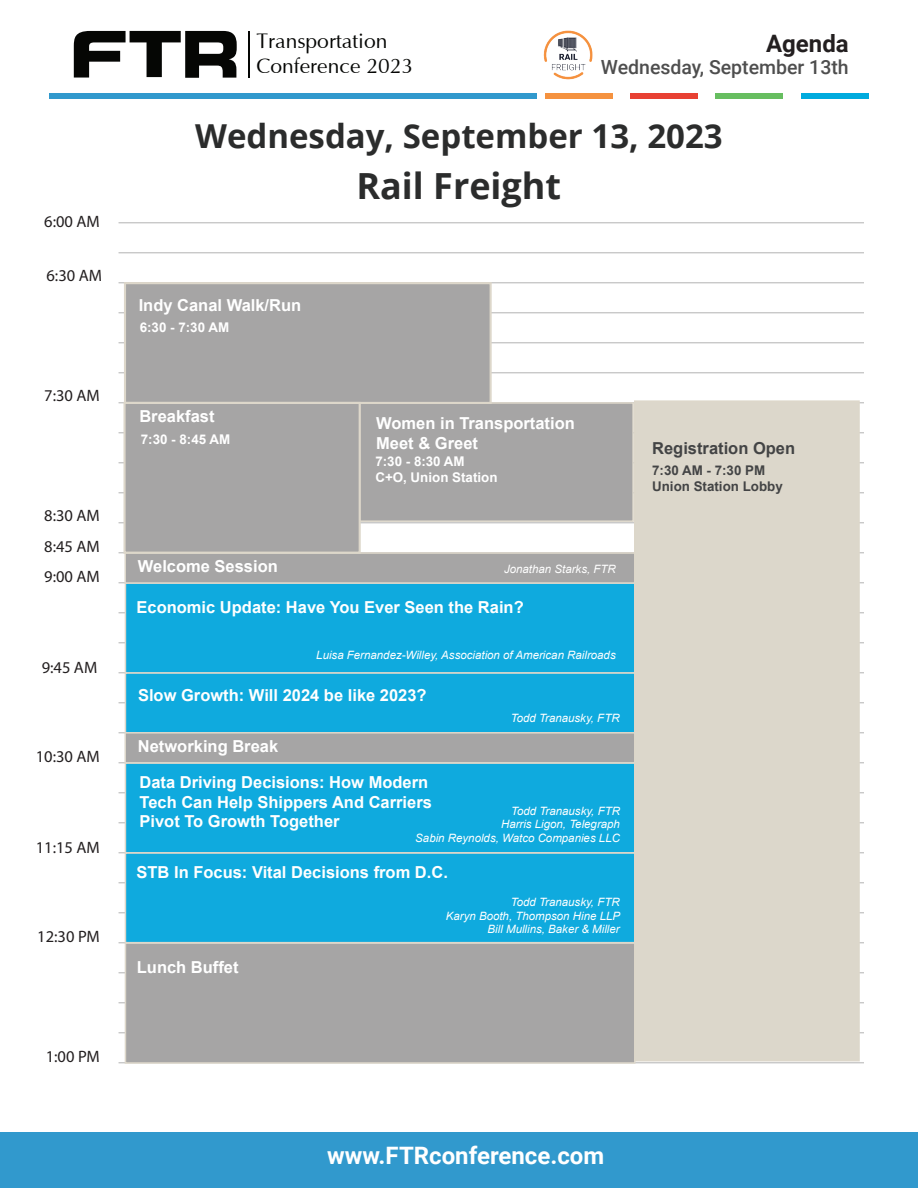
<style>
.page{position:relative;width:918px;height:1188px;background:#fff}
.page>*{position:absolute;margin:0;border:0;box-sizing:border-box;transform-origin:0 0}
.t1{font:700 36px "Open Sans";color:#2b2c2c}
.t2{font:700 33px "Open Sans";color:#2b2c2c}
.t3{font:700 24px "Roboto";color:#fff}
.t4{font:700 24px "Roboto";color:#231f20}
.t5{font:21px/25.3px "Optima";color:#050604}
.t6{font:500 19.5px "Roboto";color:#4e4e4e}
.t7{font:700 16.5px/19.5px "Arial";color:#fff}
.t8{font:16.5px "Myriad Pro";color:#231f20}
.t9{font:700 16.5px "Arial";color:#434445}
.t10{font:700 13.35px/15.8px "Arial";color:#fff}
.t11{font:700 13.35px/15.8px "Arial";color:#434445}
.t12{font:italic 11.55px/13.6px "Arial";color:#fff;text-align:right}
</style>
<div class="page">
<div style="left:0;top:1132px;width:918px;height:56px;background:#3199cd"></div>
<hr style="left:119px;top:282px;width:745px;height:1px;background:#b2b2b2">
<hr style="left:119px;top:312px;width:745px;height:1px;background:#b2b2b2">
<hr style="left:119px;top:222px;width:745px;height:1px;background:#b2b2b2">
<hr style="left:119px;top:252px;width:745px;height:1px;background:#b2b2b2">
<hr style="left:119px;top:342px;width:745px;height:1px;background:#b2b2b2">
<hr style="left:119px;top:372px;width:745px;height:1px;background:#b2b2b2">
<hr style="left:119px;top:402px;width:745px;height:1px;background:#b2b2b2">
<hr style="left:119px;top:432px;width:745px;height:1px;background:#b2b2b2">
<hr style="left:119px;top:462px;width:745px;height:1px;background:#b2b2b2">
<hr style="left:119px;top:492px;width:745px;height:1px;background:#b2b2b2">
<hr style="left:119px;top:522px;width:745px;height:1px;background:#b2b2b2">
<hr style="left:119px;top:552px;width:745px;height:1px;background:#b2b2b2">
<hr style="left:119px;top:612px;width:745px;height:1px;background:#b2b2b2">
<hr style="left:119px;top:642px;width:745px;height:1px;background:#b2b2b2">
<hr style="left:119px;top:672px;width:745px;height:1px;background:#b2b2b2">
<hr style="left:119px;top:702px;width:745px;height:1px;background:#b2b2b2">
<hr style="left:119px;top:792px;width:745px;height:1px;background:#b2b2b2">
<hr style="left:119px;top:822px;width:745px;height:1px;background:#b2b2b2">
<hr style="left:119px;top:732px;width:745px;height:1px;background:#b2b2b2">
<hr style="left:119px;top:762px;width:745px;height:1px;background:#b2b2b2">
<hr style="left:119px;top:912px;width:745px;height:1px;background:#b2b2b2">
<hr style="left:119px;top:942px;width:745px;height:1px;background:#b2b2b2">
<hr style="left:119px;top:852px;width:745px;height:1px;background:#b2b2b2">
<hr style="left:119px;top:882px;width:745px;height:1px;background:#b2b2b2">
<hr style="left:119px;top:582px;width:745px;height:1px;background:#b2b2b2">
<hr style="left:119px;top:1032px;width:745px;height:1px;background:#b2b2b2">
<hr style="left:119px;top:1062px;width:745px;height:1px;background:#b2b2b2">
<hr style="left:119px;top:972px;width:745px;height:1px;background:#b2b2b2">
<hr style="left:119px;top:1002px;width:745px;height:1px;background:#b2b2b2">
<div style="left:49px;top:93px;width:488px;height:5px;background:#3199cd"></div>
<div style="left:801px;top:93px;width:68px;height:5px;background:#00abde"></div>
<div style="left:715px;top:93px;width:68px;height:5px;background:#67be60"></div>
<div style="left:630px;top:93px;width:68px;height:5px;background:#e84133"></div>
<div style="left:545px;top:93px;width:67px;height:5px;background:#f5923f"></div>
<div style="left:125px;top:582px;width:511px;height:92px;background:#0faade"></div>
<div style="left:125px;top:762px;width:511px;height:92px;background:#0faade"></div>
<div style="left:125px;top:672px;width:511px;height:62px;background:#0faade;border:2px solid #ddd7ca"></div>
<div style="left:124px;top:552px;width:512px;height:32px;background:#a6a5a5;border:2px solid #ddd7ca"></div>
<div style="left:125px;top:942px;width:511px;height:122px;background:#a6a5a5;border:2px solid #ddd7ca"></div>
<div style="left:125px;top:852px;width:511px;height:91px;background:#0faade;border:2px solid #ddd7ca"></div>
<img style="left:543px;top:30px;width:50px;height:50px">
<div style="left:359px;top:402px;width:275px;height:120px;background:#a6a5a5;border:2px solid #ddd7ca"></div>
<div style="left:634px;top:400px;width:226px;height:661px;background:#dcd7cb"></div>
<div style="left:124px;top:282px;width:368px;height:122px;background:#a6a5a5;border:2px solid #ddd7ca"></div>
<div style="left:124px;top:402px;width:237px;height:152px;background:#a6a5a5;border:2px solid #ddd7ca"></div>
<div style="left:124px;top:732px;width:512px;height:32px;background:#a6a5a5;border:2px solid #ddd7ca"></div>
<hr style="left:248px;top:31px;width:1px;height:47px;background:#050604">
<svg style="left:74px;top:31px;width:163px;height:47px"></svg>
<p class="t8" style="left:44px;top:211px;width:57px">6:00 AM</p>
<p class="t8" style="left:46px;top:265px;width:57px">6:30 AM</p>
<p class="t8" style="left:44px;top:385px;width:57px">7:30 AM</p>
<p class="t8" style="left:44px;top:506px;width:57px">8:30 AM</p>
<p class="t8" style="left:44px;top:537px;width:57px">8:45 AM</p>
<p class="t8" style="left:44px;top:567px;width:57px">9:00 AM</p>
<p class="t8" style="left:42px;top:657px;width:57px">9:45 AM</p>
<p class="t8" style="left:36px;top:747px;width:66px">10:30 AM</p>
<p class="t8" style="left:36px;top:837px;width:66px">11:15 AM</p>
<p class="t8" style="left:37px;top:927px;width:64px">12:30 PM</p>
<p class="t8" style="left:46px;top:1047px;width:56px">1:00 PM</p>
<p class="t5" style="left:256px;top:29px;width:158px">Transportation<br>Conference 2023</p>
<h3 class="t4" style="left:766px;top:27px;width:84px">Agenda</h3>
<p class="t6" style="left:601px;top:54px;width:249px">Wednesday, September 13th</p>
<h2 class="t2" style="left:195px;top:112px;width:529px">Wednesday, September 13, 2023</h2>
<h1 class="t1" style="left:356px;top:160px;width:206px">Rail Freight</h1>
<p class="t7" style="left:139px;top:296px;width:164px">Indy Canal Walk/Run</p>
<p class="t10" style="left:140px;top:320px;width:91px">6:30 - 7:30 AM</p>
<p class="t7" style="left:139px;top:407px;width:77px">Breakfast</p>
<p class="t10" style="left:141px;top:432px;width:91px">7:30 - 8:45 AM</p>
<p class="t7" style="left:138px;top:557px;width:141px">Welcome Session</p>
<p class="t7" style="left:376px;top:414px;width:200px">Women in Transportation<br>Meet &amp; Greet</p>
<p class="t10" style="left:375px;top:454px;width:124px">7:30 - 8:30 AM<br>C+O, Union Station</p>
<p class="t12" style="left:504px;top:562px;width:113px">Jonathan Starks, FTR</p>
<p class="t7" style="left:137px;top:598px;width:389px">Economic Update: Have You Ever Seen the Rain?</p>
<p class="t12" style="left:316px;top:649px;width:301px">Luisa Fernandez-Willey, Association of American Railroads</p>
<p class="t7" style="left:138px;top:686px;width:290px">Slow Growth: Will 2024 be like 2023?</p>
<p class="t7" style="left:138px;top:737px;width:142px">Networking Break</p>
<p class="t12" style="left:511px;top:711px;width:110px">Todd Tranausky, FTR</p>
<p class="t7" style="left:140px;top:773px;width:294px">Data Driving Decisions: How Modern<br>Tech Can Help Shippers And Carriers<br>Pivot To Growth Together</p>
<p class="t12" style="left:415px;top:804px;width:206px">Todd Tranausky, FTR<br>Harris Ligon, Telegraph<br>Sabin Reynolds, Watco Companies LLC</p>
<p class="t7" style="left:137px;top:863px;width:313px">STB In Focus: Vital Decisions from D.C.</p>
<p class="t7" style="left:137px;top:958px;width:103px">Lunch Buffet</p>
<p class="t12" style="left:446px;top:895px;width:176px">Todd Tranausky, FTR<br>Karyn Booth, Thompson Hine LLP<br>Bill Mullins, Baker &amp; Miller</p>
<p class="t9" style="left:652px;top:437px;width:145px">Registration Open</p>
<p class="t11" style="left:652px;top:463px;width:132px">7:30 AM - 7:30 PM<br>Union Station Lobby</p>
<h3 class="t3" style="left:327px;top:1139px;width:279px">www.FTRconference.com</h3>
</div>
